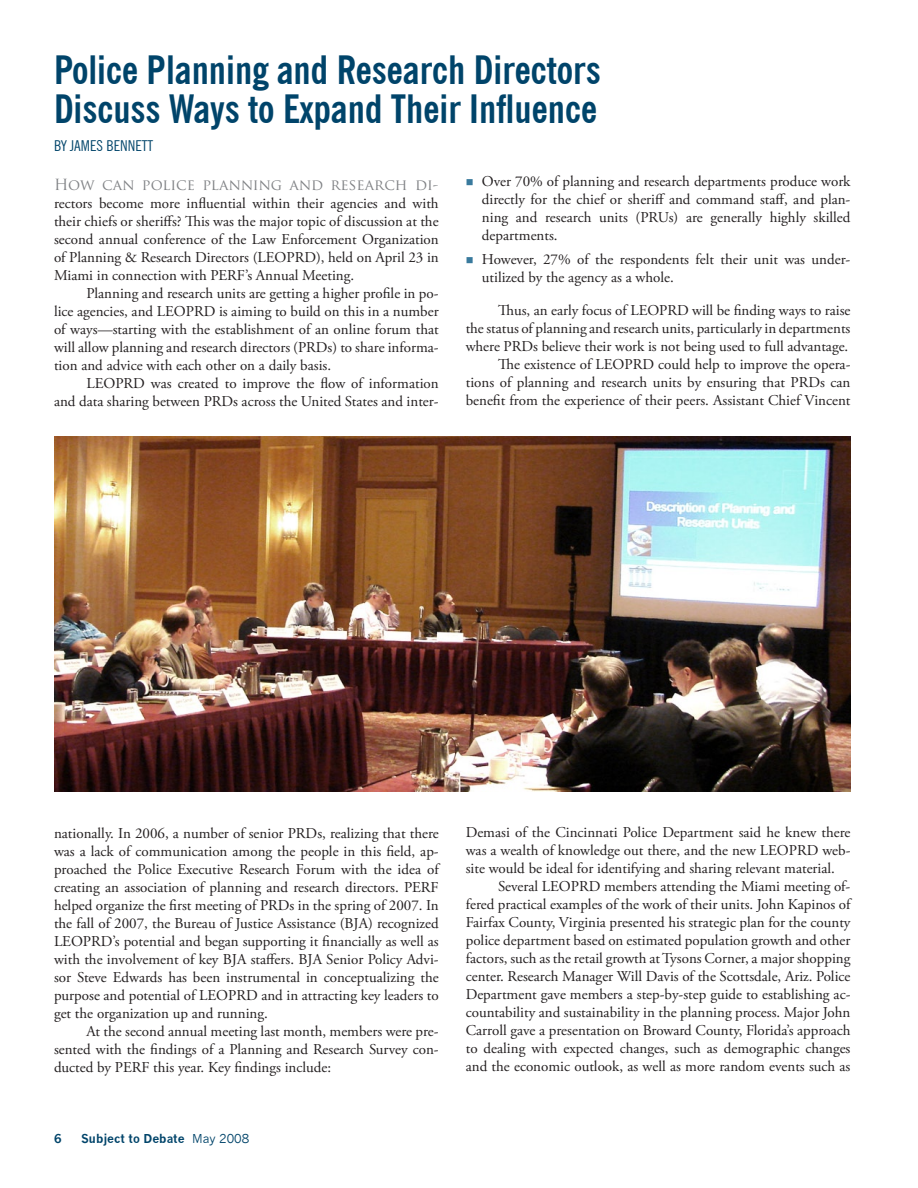
<style>
.page{position:relative;width:918px;height:1188px;background:#fff}
.page>*{position:absolute;margin:0;border:0;box-sizing:border-box;transform-origin:0 0}
.t1{font:700 condensed 39px/39px "News Gothic BT";color:#00446a}
.t2{font:15px/18px "Adobe Garamond Pro";color:#231f20;text-align:justify}
.t3{font:15px "Trajan Pro";color:#808285}
.t4{font:condensed 15px "News Gothic BT";letter-spacing:.005em;color:#00446a}
.t5{font:700 12px "News Gothic";color:#00446a}
.s1{color:#397a9d}
.s2{font-weight:400}
</style>
<div class="page">
<img style="left:54px;top:437px;width:797px;height:354px">
<h1 class="t1" style="left:54px;top:50px;width:548px">Police Planning and Research Directors<br>Discuss Ways to Expand Their Influence</h1>
<p class="t4" style="left:54px;top:137px;width:101px">BY JAMES BENNETT</p>
<p class="t3" style="left:54px;top:175px;width:386px">How can police planning and research di-</p>
<p class="t2" style="left:54px;top:194px;width:386px">rectors become more influential within their agencies and with their chiefs or sheriffs? This was the major topic of discussion at the second annual conference of the Law Enforcement Organization of Planning &amp; Research Directors (LEOPRD), held on April 23 in Miami in connection with PERF’s Annual Meeting.</p>
<p class="t2" style="left:54px;top:284px;width:386px;text-indent:32px">Planning and research units are getting a higher profile in po&shy;lice agencies, and LEOPRD is aiming to build on this in a number of ways—starting with the establishment of an online forum that will allow planning and research directors (PRDs) to share informa&shy;tion and advice with each other on a daily basis.</p>
<p class="t2" style="left:54px;top:374px;width:386px;text-align:right">LEOPRD was created to improve the flow of information<br>and data sharing between PRDs across the United States and inter-</p>
<p class="t2" style="left:482px;top:173px;width:370px;text-indent:-16px"><span class="s1">■</span> Over 70% of planning and research departments produce work directly for the chief or sheriff and command staff, and plan&shy;ning and research units (PRUs) are generally highly skilled departments.</p>
<p class="t2" style="left:482px;top:251px;width:369px;text-indent:-16px"><span class="s1">■</span> However, 27% of the respondents felt their unit was under&shy;utilized by the agency as a whole.</p>
<p class="t2" style="left:466px;top:302px;width:386px;text-align:right">Thus, an early focus of LEOPRD will be finding ways to raise<br>the status of planning and research units, particularly in departments where PRDs believe their work is not being used to full advantage.<br>The existence of LEOPRD could help to improve the opera-<br>tions of planning and research units by ensuring that PRDs can benefit from the experience of their peers. Assistant Chief Vincent</p>
<p class="t2" style="left:54px;top:824px;width:386px">nationally. In 2006, a number of senior PRDs, realizing that there was a lack of communication among the people in this field, ap&shy;proached the Police Executive Research Forum with the idea of creating an association of planning and research directors. PERF helped organize the first meeting of PRDs in the spring of 2007. In the fall of 2007, the Bureau of Justice Assistance (BJA) recognized LEOPRD’s potential and began supporting it financially as well as with the involvement of key BJA staffers. BJA Senior Policy Advi&shy;sor Steve Edwards has been instrumental in conceptualizing the purpose and potential of LEOPRD and in attracting key leaders to get the organization up and running.</p>
<p class="t2" style="left:54px;top:1022px;width:386px;text-indent:32px">At the second annual meeting last month, members were pre&shy;sented with the findings of a Planning and Research Survey con&shy;ducted by PERF this year. Key findings include:</p>
<p class="t5" style="left:54px;top:1131px;width:9px">6</p>
<p class="t5" style="left:81px;top:1131px;width:170px">Subject to Debate <span class="s2">May 2008</span></p>
<p class="t2" style="left:466px;top:824px;width:386px">Demasi of the Cincinnati Police Department said he knew there was a wealth of knowledge out there, and the new LEOPRD web&shy;site would be ideal for identifying and sharing relevant material.</p>
<p class="t2" style="left:466px;top:878px;width:386px;text-indent:32px">Several LEOPRD members attending the Miami meeting of&shy;fered practical examples of the work of their units. John Kapinos of Fairfax County, Virginia presented his strategic plan for the county police department based on estimated population growth and other factors, such as the retail growth at Tysons Corner, a major shopping center. Research Manager Will Davis of the Scottsdale, Ariz. Police Department gave members a step-by-step guide to establishing ac&shy;countability and sustainability in the planning process. Major John Carroll gave a presentation on Broward County, Florida’s approach to dealing with expected changes, such as demographic changes and the economic outlook, as well as more random events such as</p>
</div>
